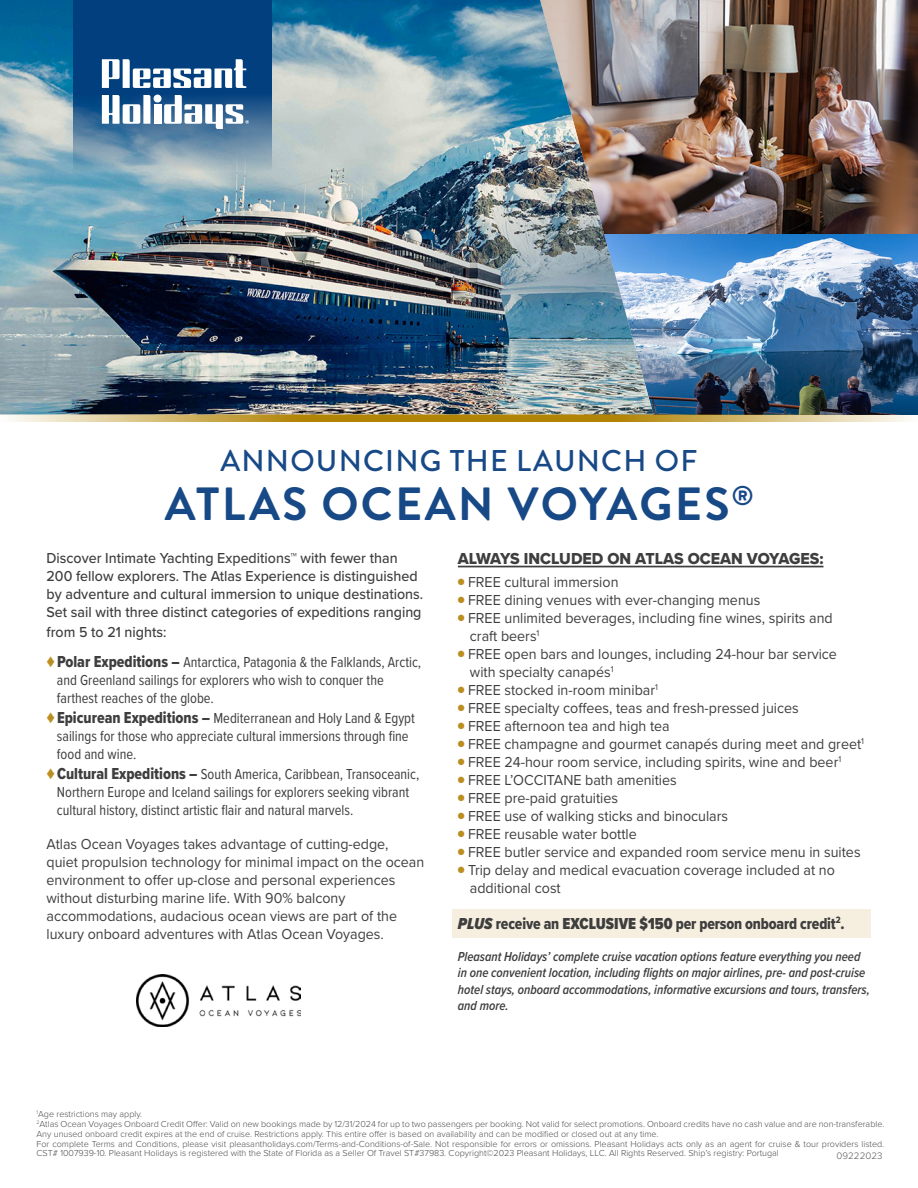
<style>
.page{position:relative;width:918px;height:1188px;background:#fff}
.page>*{position:absolute;margin:0;border:0;box-sizing:border-box;transform-origin:0 0}
.t1{font:700 46.5px "Brandon Grotesque";letter-spacing:.05em;color:#184987}
.t2{font:500 30px "Brandon Grotesque";letter-spacing:.04em;color:#184987}
.t3{font:16.5px "Proxima Nova Cond Extrabld";letter-spacing:-.01em;color:#3e3e3f;scale:.95 1}
.t4{font:16.5px "Proxima Nova Extrabld";color:#3e3e3f;scale:.96 1}
.t5{font:15px/18px "Proxima Nova";color:#3e3e3f;scale:.95 1}
.t6{font:15px "Proxima Nova Cond";color:#3e3e3f;scale:.96 1}
.t7{font:500 15px/18px "Proxima Nova";color:#3e3e3f;scale:.95 1}
.t8{font:italic 600 13.5px/16.2px "Proxima Nova Cond";color:#3e3e3f;scale:.96 1}
.t9{font:300 9.75px "Proxima Nova";letter-spacing:.01em;color:#57585a}
.t10{font:300 9px/9.8px "Proxima Nova";color:#4b4c4d}
.s1{color:#ba8e21}
.s2{font-family:"Proxima Nova Cond Extrabld";font-size:16.5px}
.s3{font-family:"Proxima Nova Cond";font-weight:900;font-style:italic}
.s4{font-family:"Proxima Nova Cond";font-weight:900}
</style>
<div class="page">
<div style="left:452px;top:909px;width:419px;height:29px;background:#f6efdf"></div>
<img style="left:653px;top:0;width:265px;height:235px">
<img style="left:653px;top:235px;width:265px;height:179px">
<img style="left:0;top:0;width:653px;height:414px">
<img style="left:137px;top:975px;width:163px;height:52px">
<hr style="left:458px;top:566px;width:366px;height:1px;background:#3e3e3f">
<svg style="left:73px;top:0;width:199px;height:171px;background:#2c6090"></svg>
<svg style="left:102px;top:59px;width:144px;height:29px"></svg>
<div style="left:154px;top:104px;width:7px;height:20px;background:#fff"></div>
<svg style="left:102px;top:95px;width:48px;height:29px"></svg>
<svg style="left:164px;top:95px;width:85px;height:34px"></svg>
<div style="left:154px;top:95px;width:8px;height:8px;background:#fff;border-radius:50%"></div>
<svg style="left:10px;top:415px;width:899px;height:7px;background:#c9a952"></svg>
<p class="t2" style="left:220px;top:440px;width:478px">ANNOUNCING THE LAUNCH OF</p>
<p class="t1" style="left:165px;top:472px;width:590px">ATLAS OCEAN VOYAGES<sup>®</sup></p>
<p class="t7" style="left:46px;top:549px;width:398px">Discover Intimate Yachting Expeditions™ with fewer than 200 fellow explorers. The Atlas Experience is distinguished by adventure and cultural immersion to unique destinations.<br>Set sail with three distinct categories of expeditions ranging</p>
<p class="t7" style="left:46px;top:622px;width:128px">from 5 to 21 nights:</p>
<p class="t6" style="left:46px;top:651px;width:392px"><span class="s1">♦</span><span class="s2">Polar Expeditions –</span> Antarctica, Patagonia &amp; the Falklands, Arctic,</p>
<p class="t6" style="left:57px;top:669px;width:342px">and Greenland sailings for explorers who wish to conquer the</p>
<p class="t6" style="left:57px;top:687px;width:165px">farthest reaches of the globe.</p>
<p class="t6" style="left:46px;top:707px;width:385px"><span class="s1">♦</span><span class="s2">Epicurean Expeditions –</span> Mediterranean and Holy Land &amp; Egypt</p>
<p class="t6" style="left:57px;top:725px;width:368px">sailings for those who appreciate cultural immersions through fine</p>
<p class="t6" style="left:57px;top:743px;width:84px">food and wine.</p>
<p class="t6" style="left:46px;top:763px;width:390px"><span class="s1">♦</span><span class="s2">Cultural Expeditions –</span> South America, Caribbean, Transoceanic,</p>
<p class="t6" style="left:57px;top:781px;width:368px">Northern Europe and Iceland sailings for explorers seeking vibrant</p>
<p class="t6" style="left:57px;top:799px;width:310px">cultural history, distinct artistic flair and natural marvels.</p>
<p class="t5" style="left:46px;top:834px;width:362px">Atlas Ocean Voyages takes advantage of cutting-edge,</p>
<p class="t5" style="left:46px;top:852px;width:399px">quiet propulsion technology for minimal impact on the ocean</p>
<p class="t5" style="left:46px;top:870px;width:369px">environment to offer up-close and personal experiences without disturbing marine life. With 90% balcony</p>
<p class="t5" style="left:46px;top:906px;width:371px">accommodations, audacious ocean views are part of the luxury onboard adventures with Atlas Ocean Voyages.</p>
<p class="t4" style="left:458px;top:547px;width:382px">ALWAYS INCLUDED ON ATLAS OCEAN VOYAGES:</p>
<p class="t5" style="left:458px;top:572px;width:171px"><span class="s1">●</span> FREE cultural immersion</p>
<p class="t5" style="left:458px;top:590px;width:320px"><span class="s1">●</span> FREE dining venues with ever-changing menus</p>
<p class="t5" style="left:458px;top:608px;width:396px"><span class="s1">●</span> FREE unlimited beverages, including fine wines, spirits and</p>
<p class="t5" style="left:470px;top:626px;width:75px">craft beers<sup>1</sup></p>
<p class="t5" style="left:458px;top:644px;width:401px"><span class="s1">●</span> FREE open bars and lounges, including 24-hour bar service</p>
<p class="t5" style="left:470px;top:662px;width:153px">with specialty canapés<sup>1</sup></p>
<p class="t5" style="left:458px;top:680px;width:212px"><span class="s1">●</span> FREE stocked in-room minibar<sup>1</sup></p>
<p class="t5" style="left:458px;top:698px;width:360px"><span class="s1">●</span> FREE specialty coffees, teas and fresh-pressed juices</p>
<p class="t5" style="left:458px;top:716px;width:225px"><span class="s1">●</span> FREE afternoon tea and high tea</p>
<p class="t5" style="left:458px;top:734px;width:429px"><span class="s1">●</span> FREE champagne and gourmet canapés during meet and greet<sup>1</sup></p>
<p class="t5" style="left:458px;top:752px;width:405px"><span class="s1">●</span> FREE 24-hour room service, including spirits, wine and beer<sup>1</sup></p>
<p class="t5" style="left:458px;top:770px;width:232px"><span class="s1">●</span> FREE L’OCCITANE bath amenities</p>
<p class="t5" style="left:458px;top:788px;width:170px"><span class="s1">●</span> FREE pre-paid gratuities</p>
<p class="t5" style="left:458px;top:806px;width:286px"><span class="s1">●</span> FREE use of walking sticks and binoculars</p>
<p class="t5" style="left:458px;top:824px;width:190px"><span class="s1">●</span> FREE reusable water bottle</p>
<p class="t5" style="left:458px;top:842px;width:425px"><span class="s1">●</span> FREE butler service and expanded room service menu in suites</p>
<p class="t5" style="left:458px;top:860px;width:398px"><span class="s1">●</span> Trip delay and medical evacuation coverage included at no</p>
<p class="t5" style="left:470px;top:878px;width:97px">additional cost</p>
<p class="t3" style="left:458px;top:911px;width:409px"><span class="s3">PLUS</span> receive an <span class="s4">EXCLUSIVE $150</span> per person onboard credit<sup>2</sup>.</p>
<p class="t8" style="left:458px;top:948px;width:431px">Pleasant Holidays’ complete cruise vacation options feature everything you need in one convenient location, including flights on major airlines, pre- and post-cruise hotel stays, onboard accommodations, informative excursions and tours, transfers, and more.</p>
<p class="t10" style="left:36px;top:1109px;width:107px"><sup>1</sup>Age restrictions may apply.</p>
<p class="t10" style="left:36px;top:1119px;width:849px"><sup>2</sup>Atlas Ocean Voyages Onboard Credit Offer: Valid on new bookings made by 12/31/2024 for up to two passengers per booking. Not valid for select promotions. Onboard credits have no cash value and are non-transferable.<br>Any unused onboard credit expires at the end of cruise. Restrictions apply. This entire offer is based on availability and can be modified or closed out at any time.</p>
<p class="t10" style="left:36px;top:1138px;width:849px">For complete Terms and Conditions, please visit pleasantholidays.com/Terms-and-Conditions-of-Sale. Not responsible for errors or omissions. Pleasant Holidays acts only as an agent for cruise &amp; tour providers listed.<br>CST# 1007939-10. Pleasant Holidays is registered with the State of Florida as a Seller Of Travel ST#37983. Copyright©2023 Pleasant Holidays, LLC. All Rights Reserved. Ship’s registry: Portugal</p>
<p class="t9" style="left:836px;top:1149px;width:48px">09222023</p>
</div>
